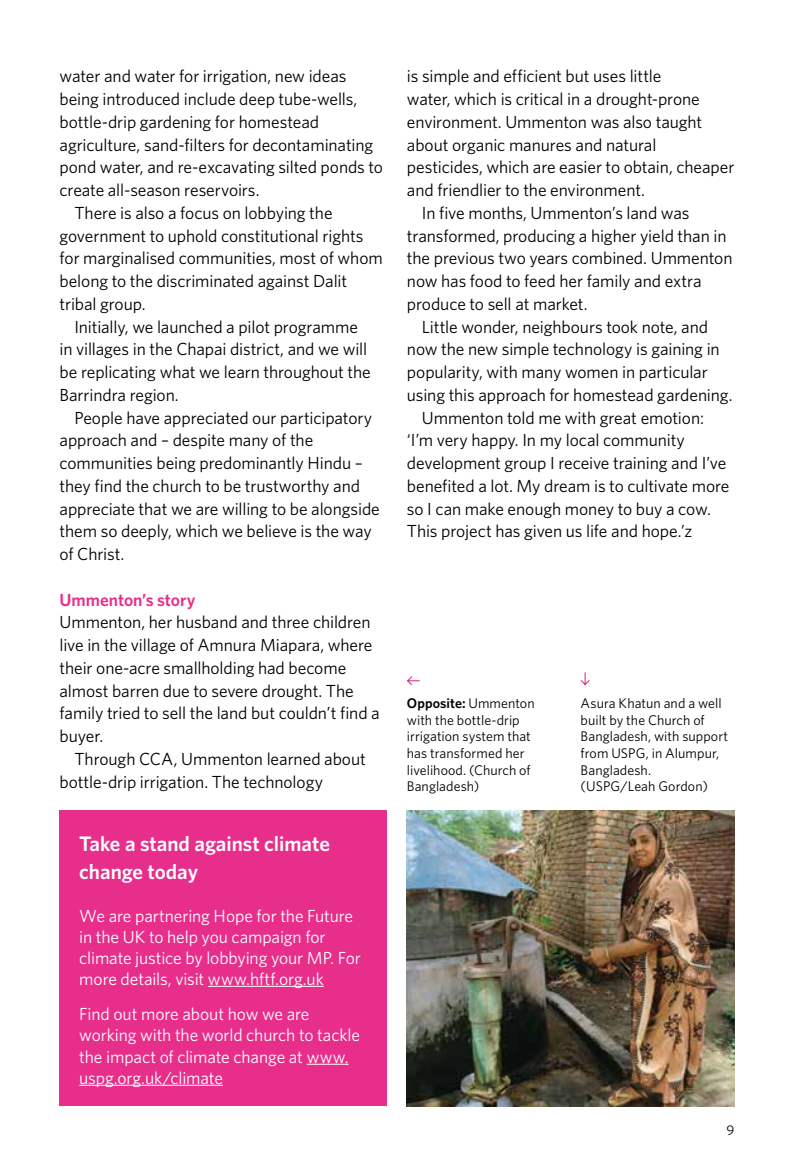
<style>
.page{position:relative;width:794px;height:1166px;background:#fff}
.page>*{position:absolute;margin:0;border:0;box-sizing:border-box;transform-origin:0 0}
.t1{font:600 21px/28px "Whitney HTF";color:#fff}
.t2{font:17.5px/22.8px "Whitney HTF";letter-spacing:-.005em;color:#000}
.t3{font:17.5px/21px "Whitney HTF";letter-spacing:-.005em;color:#fff}
.t4{font:600 17.5px "Whitney HTF";letter-spacing:-.005em;color:#e82e8b}
.t5{font:14px/16.6px "Whitney HTF";letter-spacing:.005em;color:#000}
.s1{font-weight:600}
</style>
<div class="page">
<img style="left:407px;top:810px;width:327px;height:296px">
<div style="left:60px;top:810px;width:327px;height:296px;background:#e82e8b"></div>
<hr style="left:208px;top:986px;width:116px;height:1px;background:#fff">
<hr style="left:307px;top:1064px;width:42px;height:1px;background:#fff">
<hr style="left:79px;top:1085px;width:144px;height:1px;background:#fff">
<svg style="left:407px;top:676px;width:13px;height:10px"></svg>
<svg style="left:580px;top:672px;width:10px;height:14px"></svg>
<p class="t2" style="left:60px;top:64px;width:288px">water and water for irrigation, new ideas</p>
<p class="t2" style="left:60px;top:87px;width:299px">being introduced include deep tube-wells,</p>
<p class="t2" style="left:60px;top:110px;width:261px">bottle-drip gardening for homestead</p>
<p class="t2" style="left:60px;top:133px;width:315px">agriculture, sand-filters for decontaminating</p>
<p class="t2" style="left:60px;top:155px;width:325px">pond water, and re-excavating silted ponds to</p>
<p class="t2" style="left:60px;top:178px;width:201px">create all-season reservoirs.</p>
<p class="t2" style="left:74px;top:201px;width:260px">There is also a focus on lobbying the</p>
<p class="t2" style="left:60px;top:224px;width:305px">government to uphold constitutional rights</p>
<p class="t2" style="left:60px;top:246px;width:325px">for marginalised communities, most of whom</p>
<p class="t2" style="left:60px;top:269px;width:289px">belong to the discriminated against Dalit</p>
<p class="t2" style="left:60px;top:292px;width:88px">tribal group.</p>
<p class="t2" style="left:74px;top:315px;width:285px">Initially, we launched a pilot programme</p>
<p class="t2" style="left:60px;top:337px;width:309px">in villages in the Chapai district, and we will</p>
<p class="t2" style="left:60px;top:360px;width:313px">be replicating what we learn throughout the</p>
<p class="t2" style="left:60px;top:383px;width:121px">Barrindra region.</p>
<p class="t2" style="left:74px;top:406px;width:299px">People have appreciated our participatory</p>
<p class="t2" style="left:60px;top:428px;width:255px">approach and – despite many of the</p>
<p class="t2" style="left:60px;top:451px;width:305px">communities being predominantly Hindu –</p>
<p class="t2" style="left:60px;top:474px;width:302px">they find the church to be trustworthy and</p>
<p class="t2" style="left:60px;top:497px;width:322px">appreciate that we are willing to be alongside</p>
<p class="t2" style="left:60px;top:519px;width:314px">them so deeply, which we believe is the way</p>
<p class="t2" style="left:60px;top:542px;width:66px">of Christ.</p>
<p class="t4" style="left:60px;top:589px;width:137px">Ummenton’s story</p>
<p class="t2" style="left:60px;top:610px;width:322px">Ummenton, her husband and three children live in the village of Amnura Miapara, where their one-acre smallholding had become almost barren due to severe drought. The family tried to sell the land but couldn’t find a buyer.</p>
<p class="t2" style="left:60px;top:747px;width:308px;text-indent:15px">Through CCA, Ummenton learned about bottle-drip irrigation. The technology</p>
<p class="t1" style="left:79px;top:828px;width:252px">Take a stand against climate change today</p>
<p class="t3" style="left:79px;top:904px;width:283px">We are partnering Hope for the Future in the UK to help you campaign for climate justice by lobbying your MP. For more details, visit www.hftf.org.uk</p>
<p class="t3" style="left:79px;top:1003px;width:282px">Find out more about how we are working with the world church to tackle the impact of climate change at www. uspg.org.uk/climate</p>
<p class="t2" style="left:407px;top:64px;width:256px">is simple and efficient but uses little</p>
<p class="t2" style="left:407px;top:87px;width:294px">water, which is critical in a drought-prone</p>
<p class="t2" style="left:407px;top:110px;width:297px">environment. Ummenton was also taught</p>
<p class="t2" style="left:407px;top:133px;width:251px">about organic manures and natural</p>
<p class="t2" style="left:407px;top:155px;width:329px">pesticides, which are easier to obtain, cheaper</p>
<p class="t2" style="left:407px;top:178px;width:240px">and friendlier to the environment.</p>
<p class="t2" style="left:422px;top:201px;width:269px">In five months, Ummenton’s land was</p>
<p class="t2" style="left:407px;top:224px;width:321px">transformed, producing a higher yield than in</p>
<p class="t2" style="left:407px;top:246px;width:327px">the previous two years combined. Ummenton</p>
<p class="t2" style="left:407px;top:269px;width:296px">now has food to feed her family and extra</p>
<p class="t2" style="left:407px;top:292px;width:182px">produce to sell at market.</p>
<p class="t2" style="left:422px;top:315px;width:288px">Little wonder, neighbours took note, and</p>
<p class="t2" style="left:407px;top:337px;width:314px">now the new simple technology is gaining in</p>
<p class="t2" style="left:407px;top:360px;width:302px">popularity, with many women in particular</p>
<p class="t2" style="left:407px;top:383px;width:327px">using this approach for homestead gardening.</p>
<p class="t2" style="left:422px;top:406px;width:284px">Ummenton told me with great emotion:</p>
<p class="t2" style="left:407px;top:428px;width:279px">‘I’m very happy. In my local community</p>
<p class="t2" style="left:407px;top:451px;width:321px">development group I receive training and I’ve</p>
<p class="t2" style="left:407px;top:474px;width:324px">benefited a lot. My dream is to cultivate more</p>
<p class="t2" style="left:407px;top:497px;width:305px">so I can make enough money to buy a cow.</p>
<p class="t2" style="left:407px;top:519px;width:287px">This project has given us life and hope.’z</p>
<p class="t5" style="left:407px;top:695px;width:129px"><span class="s1">Opposite:</span> Ummenton with the bottle-drip irrigation system that has transformed her livelihood. (Church of<br>Bangladesh)</p>
<p class="t5" style="left:580px;top:695px;width:149px">Asura Khatun and a well built by the Church of<br>Bangladesh, with support from USPG, in Alumpur,<br>Bangladesh. (USPG/Leah Gordon)</p>
<p class="t5" style="left:726px;top:1122px;width:9px">9</p>
</div>
